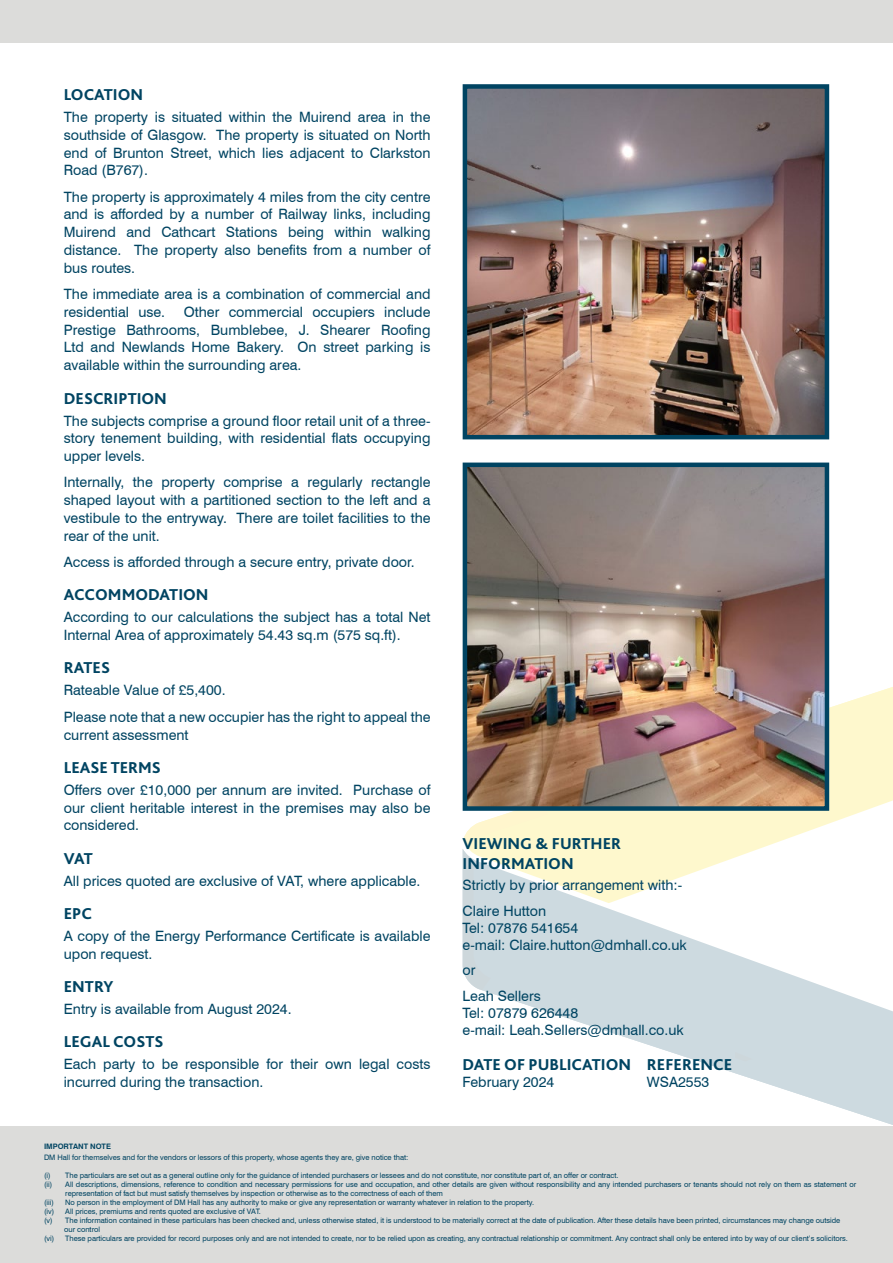
<style>
.page{position:relative;width:893px;height:1263px;background:#fff}
.page>*{position:absolute;margin:0;border:0;box-sizing:border-box;transform-origin:0 0}
.t1{font:800 16.5px/19.8px "Bliss 2";color:#004462}
.t2{font:14.25px/17.9px "Swiss 721 BT";color:#004462}
.t3{font:7.5px "Swiss 721 BT";letter-spacing:-.005em;color:#004462}
.t4{font:700 7.5px "Swiss 721 BT";letter-spacing:-.005em;color:#004462}
</style>
<div class="page">
<div style="left:0;top:0;width:893px;height:43px;background:#dcdcda"></div>
<div style="left:0;top:1127px;width:893px;height:136px;background:#dcdcda"></div>
<svg style="left:463px;top:903px;width:337px;height:224px;fill:#cddae0"></svg>
<svg style="left:482px;top:978px;width:411px;height:149px;fill:#d1dce0"></svg>
<svg style="left:548px;top:814px;width:307px;height:89px;fill:#fef8cd"></svg>
<svg style="left:548px;top:669px;width:345px;height:145px;fill:#fef8cd"></svg>
<svg style="left:463px;top:811px;width:85px;height:179px;background:#dde4dc"></svg>
<img style="left:468px;top:89px;width:356px;height:345px">
<div style="left:463px;top:84px;width:366px;height:355px;border:4px solid #004462"></div>
<img style="left:468px;top:468px;width:356px;height:338px">
<div style="left:463px;top:463px;width:366px;height:348px;border:4px solid #004462"></div>
<p class="t1" style="left:64px;top:84px;width:81px">LOCATION</p>
<p class="t2" style="left:64px;top:108px;width:368px;text-align:justify">The property is situated within the Muirend area in the southside of Glasgow. The property is situated on North end of Brunton Street, which lies adjacent to Clarkston Road (B767).</p>
<p class="t2" style="left:64px;top:187px;width:368px;text-align:justify">The property is approximately 4 miles from the city centre and is afforded by a number of Railway links, including Muirend and Cathcart Stations being within walking distance. The property also benefits from a number of bus routes.</p>
<p class="t2" style="left:64px;top:285px;width:368px">The immediate area is a combination of commercial and residential use.</p>
<p class="t2" style="left:64px;top:303px;width:368px;text-align:justify;text-indent:120px">Other commercial occupiers include Prestige Bathrooms, Bumblebee, J. Shearer Roofing Ltd and Newlands Home Bakery. On street parking is available within the surrounding area.</p>
<p class="t1" style="left:64px;top:388px;width:105px">DESCRIPTION</p>
<p class="t2" style="left:64px;top:411px;width:368px;text-align:justify">The subjects comprise a ground floor retail unit of a three&shy;story tenement building, with residential flats occupying upper levels.</p>
<p class="t2" style="left:64px;top:473px;width:368px;text-align:justify">Internally, the property comprise a regularly rectangle shaped layout with a partitioned section to the left and a vestibule to the entryway. There are toilet facilities to the rear of the unit.</p>
<p class="t2" style="left:64px;top:553px;width:352px">Access is afforded through a secure entry, private door.</p>
<p class="t1" style="left:64px;top:585px;width:146px">ACCOMMODATION</p>
<p class="t2" style="left:64px;top:608px;width:368px">According to our calculations the subject has a total Net<br>Internal Area of approximately 54.43 sq.m (575 sq.ft).</p>
<p class="t1" style="left:64px;top:658px;width:48px">RATES</p>
<p class="t2" style="left:64px;top:677px;width:368px;line-height:26.2px">Rateable Value of £5,400.<br>Please note that a new occupier has the right to appeal the</p>
<p class="t2" style="left:64px;top:725px;width:126px">current assessment</p>
<p class="t1" style="left:64px;top:757px;width:99px">LEASE TERMS</p>
<p class="t2" style="left:64px;top:781px;width:368px;text-align:justify">Offers over £10,000 per annum are invited. Purchase of our client heritable interest in the premises may also be considered.</p>
<p class="t1" style="left:64px;top:848px;width:31px">VAT</p>
<p class="t2" style="left:64px;top:872px;width:358px">All prices quoted are exclusive of VAT, where applicable.</p>
<p class="t1" style="left:64px;top:903px;width:30px">EPC</p>
<p class="t2" style="left:64px;top:927px;width:368px">A copy of the Energy Performance Certificate is available upon request.</p>
<p class="t1" style="left:64px;top:976px;width:51px">ENTRY</p>
<p class="t2" style="left:64px;top:1000px;width:229px">Entry is available from August 2024.</p>
<p class="t1" style="left:64px;top:1031px;width:101px">LEGAL COSTS</p>
<p class="t2" style="left:64px;top:1055px;width:368px">Each party to be responsible for their own legal costs incurred during the transaction.</p>
<p class="t1" style="left:462px;top:1054px;width:271px">DATE OF PUBLICATION REFERENCE</p>
<p class="t1" style="left:463px;top:833px;width:160px">VIEWING &amp; FURTHER<br>INFORMATION</p>
<p class="t2" style="left:463px;top:872px;width:221px;line-height:25.7px">Strictly by prior arrangement with:-<br>Claire Hutton</p>
<p class="t2" style="left:463px;top:919px;width:226px;line-height:17.1px">Tel: 07876 541654<br>e-mail: Claire.hutton@dmhall.co.uk</p>
<p class="t2" style="left:463px;top:957px;width:80px;line-height:25.7px">or<br>Leah Sellers</p>
<p class="t2" style="left:463px;top:1004px;width:223px;line-height:17.1px">Tel: 07879 626448<br>e-mail: Leah.Sellers@dmhall.co.uk</p>
<p class="t2" style="left:462px;top:1073px;width:93px">February 2024</p>
<p class="t2" style="left:647px;top:1073px;width:64px">WSA2553</p>
<p class="t4" style="left:44px;top:1142px;width:68px">IMPORTANT NOTE</p>
<p class="t3" style="left:44px;top:1153px;width:366px">DM Hall for themselves and for the vendors or lessors of this property, whose agents they are, give notice that:</p>
<p class="t3" style="left:44px;top:1170px;width:576px">(i) The particulars are set out as a general outline only for the guidance of intended purchasers or lessees and do not constitute, nor constitute part of, an offer or contract.</p>
<p class="t3" style="left:44px;top:1179px;width:814px">(ii) All descriptions, dimensions, reference to condition and necessary permissions for use and occupation, and other details are given without responsibility and any intended purchasers or tenants should not rely on them as statement or</p>
<p class="t3" style="left:65px;top:1188px;width:379px">representation of fact but must satisfy themselves by inspection or otherwise as to the correctness of each of them</p>
<p class="t3" style="left:44px;top:1197px;width:11px">(iii)</p>
<p class="t3" style="left:65px;top:1197px;width:470px">No person in the employment of DM Hall has any authority to make or give any representation or warranty whatever in relation to the property.</p>
<p class="t3" style="left:44px;top:1206px;width:218px">(iv) All prices, premiums and rents quoted are exclusive of VAT.</p>
<p class="t3" style="left:44px;top:1215px;width:798px">(v) The information contained in these particulars has been checked and, unless otherwise stated, it is understood to be materially correct at the date of publication. After these details have been printed, circumstances may change outside</p>
<p class="t3" style="left:64px;top:1224px;width:38px">our control</p>
<p class="t3" style="left:44px;top:1233px;width:805px">(vi) These particulars are provided for record purposes only and are not intended to create, nor to be relied upon as creating, any contractual relationship or commitment. Any contract shall only be entered into by way of our client’s solicitors.</p>
</div>
